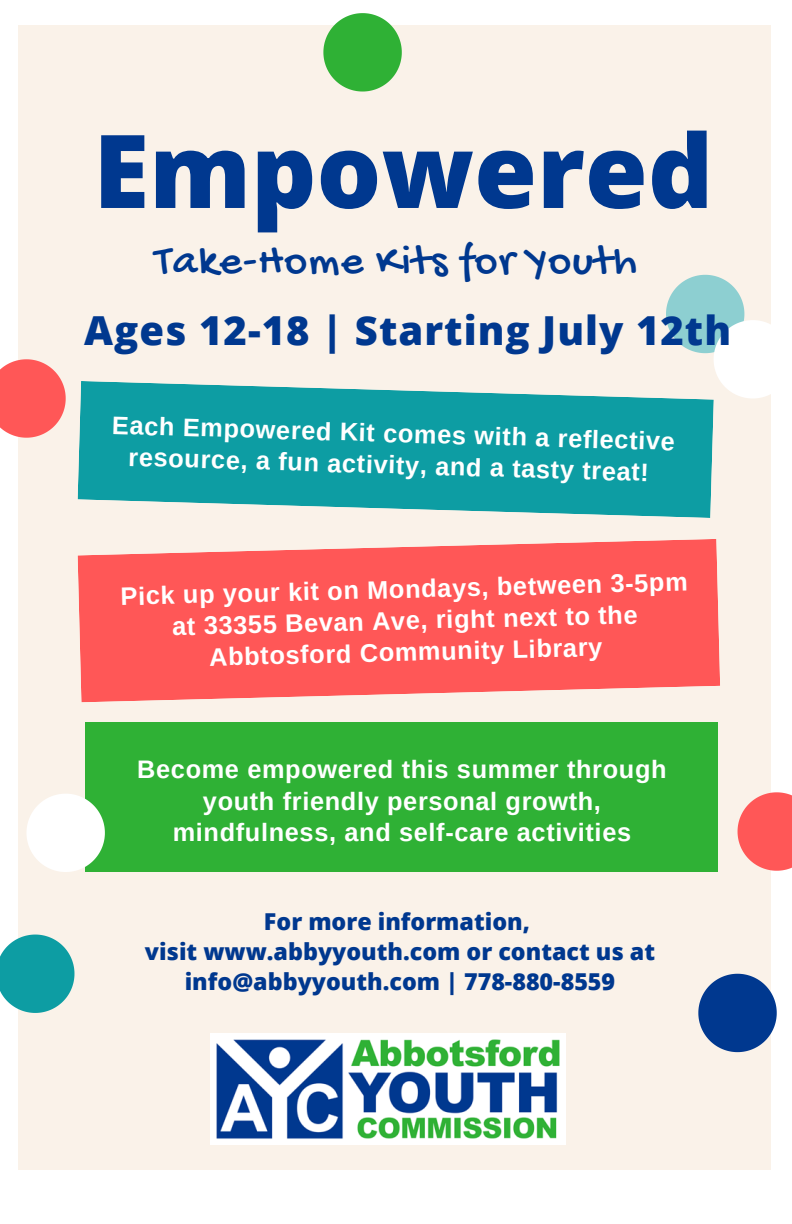
<style>
.page{position:relative;width:792px;height:1224px;background:#fff}
.page>*{position:absolute;margin:0;border:0;box-sizing:border-box;transform-origin:0 0}
.t1{font:800 101.8px "Open Sans";color:#00388f}
.t2{font:44px "Gochi Hand";letter-spacing:.025em;color:#00388f}
.t3{font:800 40px "Open Sans";letter-spacing:.025em;color:#00388f}
.t4{font:700 25.4px/31.6px "Arimo";letter-spacing:.025em;color:#fff;text-align:center}
.t5{font:800 23.2px/30px "Open Sans";color:#00388f;text-align:center}
</style>
<div class="page">
<div style="left:18px;top:26px;width:753px;height:1144px;background:#faf2e9"></div>
<svg style="left:698px;top:974px;width:79px;height:78px"></svg>
<svg style="left:323px;top:13px;width:79px;height:79px"></svg>
<svg style="left:78px;top:381px;width:636px;height:137px;background:#2da8ac"></svg>
<div style="left:85px;top:722px;width:633px;height:150px;background:#2fb135"></div>
<svg style="left:78px;top:539px;width:642px;height:163px;background:#fe6766"></svg>
<svg style="left:0;top:935px;width:74px;height:78px"></svg>
<svg style="left:666px;top:275px;width:105px;height:123px"></svg>
<svg style="left:738px;top:792px;width:54px;height:79px;background:#fe706e"></svg>
<svg style="left:26px;top:794px;width:79px;height:78px"></svg>
<svg style="left:0;top:359px;width:66px;height:79px"></svg>
<img style="left:210px;top:1034px;width:356px;height:111px">
<p class="t1" style="left:93px;top:99px;width:621px">Empowered</p>
<p class="t2" style="left:155px;top:238px;width:484px">Take-Home Kits for Youth</p>
<p class="t3" style="left:84px;top:302px;width:648px">Ages 12-18 | Starting July 12th</p>
<p class="t4" style="left:113px;top:407px;width:564px;rotate:2deg">Each Empowered Kit comes with a reflective resource, a fun activity, and a tasty treat!</p>
<p class="t4" style="left:120px;top:578px;width:569px;rotate:-1deg">Pick up your kit on Mondays, between 3-5pm at 33355 Bevan Ave, right next to the<br>Abbtosford Community Library</p>
<p class="t4" style="left:137px;top:753px;width:531px">Become empowered this summer through youth friendly personal growth, mindfulness, and self-care activities</p>
<p class="t5" style="left:264px;top:906px;width:267px">For more information,</p>
<p class="t5" style="left:145px;top:936px;width:512px">visit www.abbyyouth.com or contact us at info@abbyyouth.com | 778-880-8559</p>
</div>
